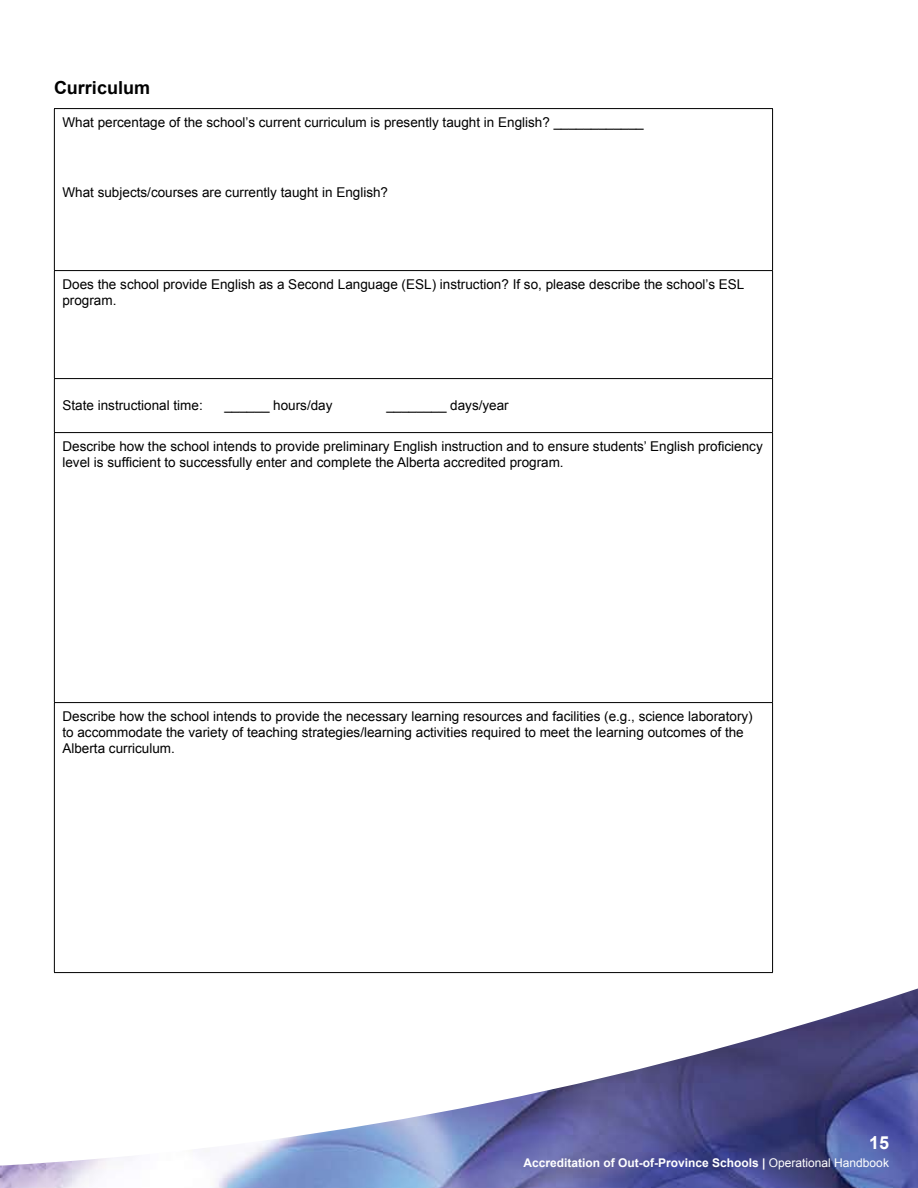
<style>
.page{position:relative;width:918px;height:1188px;background:#fff}
.page>*{position:absolute;margin:0;border:0;box-sizing:border-box;transform-origin:0 0}
.t1{font:700 18px "Arial";color:#000}
.t2{font:700 18px "Arial";color:#fff}
.t3{font:13.5px/16.2px "Arial";color:#000}
.t4{font:700 12px "Arial";color:#fff}
.s1{font-weight:400}
</style>
<div class="page">
<img style="left:0;top:988px;width:918px;height:200px">
<hr style="left:54px;top:270px;width:719px;height:1px;background:#000">
<hr style="left:54px;top:378px;width:719px;height:1px;background:#000">
<hr style="left:54px;top:432px;width:719px;height:1px;background:#000">
<hr style="left:54px;top:702px;width:719px;height:1px;background:#000">
<hr style="left:54px;top:108px;width:719px;height:1px;background:#000">
<hr style="left:54px;top:109px;width:1px;height:161px;background:#000">
<hr style="left:772px;top:109px;width:1px;height:161px;background:#000">
<hr style="left:54px;top:271px;width:1px;height:107px;background:#000">
<hr style="left:772px;top:271px;width:1px;height:107px;background:#000">
<hr style="left:54px;top:379px;width:1px;height:53px;background:#000">
<hr style="left:772px;top:379px;width:1px;height:53px;background:#000">
<hr style="left:54px;top:433px;width:1px;height:269px;background:#000">
<hr style="left:772px;top:433px;width:1px;height:269px;background:#000">
<hr style="left:54px;top:703px;width:1px;height:269px;background:#000">
<hr style="left:772px;top:703px;width:1px;height:269px;background:#000">
<hr style="left:54px;top:972px;width:719px;height:1px;background:#000">
<h1 class="t1" style="left:54px;top:78px;width:98px">Curriculum</h1>
<p class="t3" style="left:62px;top:114px;width:583px">What percentage of the school’s current curriculum is presently taught in English? ____________</p>
<p class="t3" style="left:62px;top:184px;width:327px">What subjects/courses are currently taught in English?</p>
<p class="t3" style="left:62px;top:276px;width:683px">Does the school provide English as a Second Language (ESL) instruction? If so, please describe the school’s ESL program.</p>
<p class="t3" style="left:62px;top:398px;width:142px">State instructional time:</p>
<p class="t3" style="left:224px;top:398px;width:110px">______ hours/day</p>
<p class="t3" style="left:386px;top:398px;width:124px">________ days/year</p>
<p class="t3" style="left:62px;top:438px;width:702px">Describe how the school intends to provide preliminary English instruction and to ensure students’ English proficiency level is sufficient to successfully enter and complete the Alberta accredited program.</p>
<p class="t3" style="left:62px;top:708px;width:692px">Describe how the school intends to provide the necessary learning resources and facilities (e.g., science laboratory) to accommodate the variety of teaching strategies/learning activities required to meet the learning outcomes of the<br>Alberta curriculum.</p>
<h1 class="t2" style="left:869px;top:1132px;width:22px">15</h1>
<p class="t4" style="left:524px;top:1156px;width:367px">Accreditation of Out-of-Province Schools | <span class="s1">Operational Handbook</span></p>
</div>
